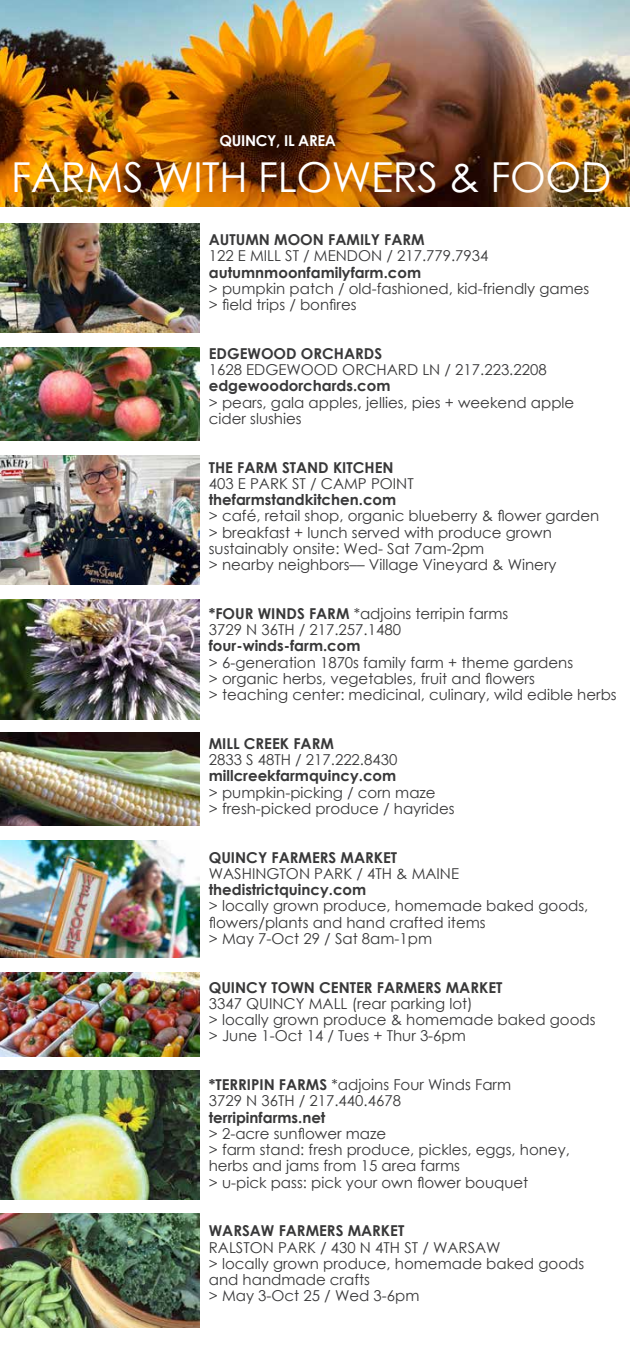
<style>
.page{position:relative;width:630px;height:1350px;background:#fff}
.page>*{position:absolute;margin:0;border:0;box-sizing:border-box;transform-origin:0 0}
.t1{font:41.25px "Century Gothic";letter-spacing:-.01em;color:#fff}
.t2{font:15px/16.2px "Century Gothic";color:#383839}
.t3{font:700 15px "Century Gothic";color:#383839}
.t4{font:700 15px "Century Gothic";letter-spacing:-.02em;color:#fff}
.s1{font-weight:700}
</style>
<div class="page">
<img style="left:0;top:0;width:630px;height:207px">
<img style="left:0;top:223px;width:200px;height:110px">
<img style="left:0;top:455px;width:200px;height:130px">
<img style="left:0;top:599px;width:200px;height:121px">
<img style="left:0;top:841px;width:200px;height:117px">
<img style="left:0;top:973px;width:200px;height:84px">
<img style="left:0;top:1213px;width:200px;height:115px">
<img style="left:0;top:1070px;width:200px;height:130px">
<img style="left:0;top:348px;width:200px;height:93px">
<img style="left:0;top:732px;width:200px;height:94px">
<p class="t4" style="left:220px;top:129px;width:118px">QUINCY, IL AREA</p>
<h1 class="t1" style="left:11px;top:148px;width:602px">FARMS WITH FLOWERS &amp; FOOD</h1>
<p class="t3" style="left:209px;top:228px;width:217px">AUTUMN MOON FAMILY FARM</p>
<p class="t2" style="left:209px;top:248px;width:281px">122 E MILL ST / MENDON / 217.779.7934</p>
<p class="t3" style="left:209px;top:261px;width:214px">autumnmoonfamilyfarm.com</p>
<p class="t2" style="left:209px;top:280px;width:382px">&gt; pumpkin patch / old-fashioned, kid-friendly games &gt; field trips / bonfires</p>
<p class="t3" style="left:209px;top:342px;width:175px">EDGEWOOD ORCHARDS</p>
<p class="t2" style="left:209px;top:361px;width:339px">1628 EDGEWOOD ORCHARD LN / 217.223.2208</p>
<p class="t3" style="left:209px;top:375px;width:183px">edgewoodorchards.com</p>
<p class="t2" style="left:209px;top:394px;width:367px">&gt; pears, gala apples, jellies, pies + weekend apple cider slushies</p>
<p class="t3" style="left:209px;top:456px;width:186px">THE FARM STAND KITCHEN</p>
<p class="t2" style="left:209px;top:475px;width:207px">403 E PARK ST / CAMP POINT</p>
<p class="t3" style="left:209px;top:488px;width:189px">thefarmstandkitchen.com</p>
<p class="t2" style="left:209px;top:508px;width:392px">&gt; café, retail shop, organic blueberry &amp; flower garden &gt; breakfast + lunch served with produce grown sustainably onsite: Wed- Sat 7am-2pm<br>&gt; nearby neighbors–– Village Vineyard &amp; Winery</p>
<p class="t2" style="left:209px;top:605px;width:301px"><span class="s1">*FOUR WINDS FARM</span> *adjoins terripin farms<br>3729 N 36TH / 217.257.1480</p>
<p class="t3" style="left:209px;top:635px;width:153px">four-winds-farm.com</p>
<p class="t2" style="left:209px;top:654px;width:409px">&gt; 6-generation 1870s family farm + theme gardens<br>&gt; organic herbs, vegetables, fruit and flowers<br>&gt; teaching center: medicinal, culinary, wild edible herbs</p>
<p class="t3" style="left:209px;top:732px;width:127px">MILL CREEK FARM</p>
<p class="t2" style="left:209px;top:751px;width:190px">2833 S 48TH / 217.222.8430</p>
<p class="t3" style="left:209px;top:765px;width:189px">millcreekfarmquincy.com</p>
<p class="t2" style="left:209px;top:784px;width:247px">&gt; pumpkin-picking / corn maze<br>&gt; fresh-picked produce / hayrides</p>
<p class="t3" style="left:209px;top:846px;width:190px">QUINCY FARMERS MARKET</p>
<p class="t2" style="left:209px;top:865px;width:252px">WASHINGTON PARK / 4TH &amp; MAINE</p>
<p class="t3" style="left:209px;top:878px;width:159px">thedistrictquincy.com</p>
<p class="t2" style="left:209px;top:898px;width:381px">&gt; locally grown produce, homemade baked goods, flowers/plants and hand crafted items<br>&gt; May 7-Oct 29 / Sat 8am-1pm</p>
<p class="t3" style="left:209px;top:976px;width:295px">QUINCY TOWN CENTER FARMERS MARKET</p>
<p class="t2" style="left:209px;top:995px;width:388px">3347 QUINCY MALL (rear parking lot)<br>&gt; locally grown produce &amp; homemade baked goods &gt; June 1-Oct 14 / Tues + Thur 3-6pm</p>
<p class="t2" style="left:209px;top:1076px;width:304px"><span class="s1">*TERRIPIN FARMS</span> *adjoins Four Winds Farm<br>3729 N 36TH / 217.440.4678</p>
<p class="t3" style="left:209px;top:1106px;width:118px">terripinfarms.net</p>
<p class="t2" style="left:209px;top:1125px;width:363px">&gt; 2-acre sunflower maze<br>&gt; farm stand: fresh produce, pickles, eggs, honey, herbs and jams from 15 area farms<br>&gt; u-pick pass: pick your own flower bouquet</p>
<p class="t3" style="left:209px;top:1219px;width:197px">WARSAW FARMERS MARKET</p>
<p class="t2" style="left:209px;top:1239px;width:377px">RALSTON PARK / 430 N 4TH ST / WARSAW<br>&gt; locally grown produce, homemade baked goods and handmade crafts<br>&gt; May 3-Oct 25 / Wed 3-6pm</p>
</div>
